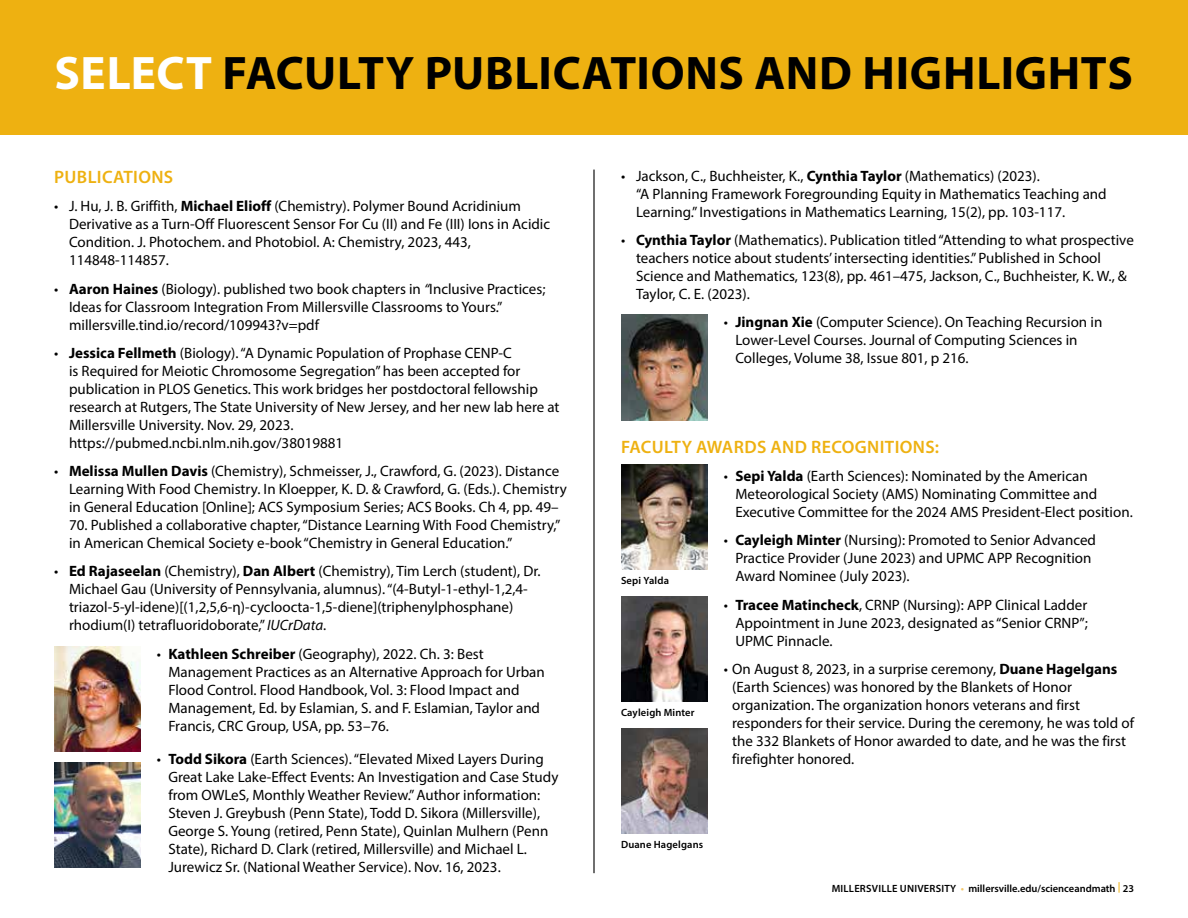
<style>
.page{position:relative;width:1188px;height:918px;background:#fff}
.page>*{position:absolute;margin:0;border:0;box-sizing:border-box;transform-origin:0 0}
.t1{font:700 47.25px "Myriad Pro";letter-spacing:.015em;color:#000}
.t2{font:600 18px "Myriad Pro";letter-spacing:.02em;color:#eeb111}
.t3{font:15px/18px "Myriad Pro";color:#000}
.t4{font:600 10.5px "Myriad Pro";letter-spacing:.015em;color:#000}
.s1{color:#fff}
.s2{font-weight:700}
.s3{font-style:italic}
.s4{color:#f4c86b}
.s5{color:#eeb111}
</style>
<div class="page">
<div style="left:0;top:0;width:1188px;height:135px;background:#eeb111"></div>
<img style="left:54px;top:646px;width:87px;height:105px">
<img style="left:54px;top:762px;width:87px;height:106px">
<img style="left:621px;top:315px;width:87px;height:105px">
<hr style="left:593px;top:170px;width:2px;height:703px;background:#000">
<img style="left:621px;top:596px;width:87px;height:106px">
<img style="left:621px;top:728px;width:87px;height:106px">
<img style="left:621px;top:464px;width:86px;height:106px">
<h1 class="t1" style="left:54px;top:43px;width:1080px"><span class="s1">SELECT</span> FACULTY PUBLICATIONS AND HIGHLIGHTS</h1>
<p class="t2" style="left:54px;top:166px;width:121px">PUBLICATIONS</p>
<p class="t3" style="left:69px;top:197px;width:483px;text-indent:-15px">• J. Hu, J. B. Griffith, <span class="s2">Michael Elioff</span> (Chemistry). Polymer Bound Acridinium Derivative as a Turn-Off Fluorescent Sensor For Cu (II) and Fe (III) Ions in Acidic Condition. J. Photochem. and Photobiol. A: Chemistry, 2023, 443, 114848-114857.</p>
<p class="t3" style="left:69px;top:279px;width:478px;text-indent:-15px">• <span class="s2">Aaron Haines</span> (Biology). published two book chapters in <span class="s3">“</span>Inclusive Practices;<br>Ideas for Classroom Integration From Millersville Classrooms to Yours.” millersville.tind.io/record/109943?v=pdf</p>
<p class="t3" style="left:69px;top:344px;width:492px;text-indent:-15px">• <span class="s2">Jessica Fellmeth</span> (Biology). “A Dynamic Population of Prophase CENP-C<br>is Required for Meiotic Chromosome Segregation” has been accepted for publication in PLOS Genetics. This work bridges her postdoctoral fellowship research at Rutgers, The State University of New Jersey, and her new lab here at Millersville University. Nov. 29, 2023. https://pubmed.ncbi.nlm.nih.gov/38019881</p>
<p class="t3" style="left:69px;top:462px;width:499px;text-indent:-15px">• <span class="s2">Melissa Mullen Davis</span> (Chemistry), Schmeisser, J., Crawford, G. (2023). Distance<br>Learning With Food Chemistry. In Kloepper, K. D. &amp; Crawford, G. (Eds.). Chemistry in General Education [Online]; ACS Symposium Series; ACS Books. Ch 4, pp. 49–</p>
<p class="t3" style="left:69px;top:516px;width:493px">70. Published a collaborative chapter, “Distance Learning With Food Chemistry,” in American Chemical Society e-book “Chemistry in General Education.”</p>
<p class="t3" style="left:69px;top:562px;width:473px;text-indent:-15px">• <span class="s2">Ed Rajaseelan</span> (Chemistry), <span class="s2">Dan Albert</span> (Chemistry), Tim Lerch (student), Dr.<br>Michael Gau (University of Pennsylvania, alumnus). “(4-Butyl-1-ethyl-1,2,4- triazol-5-yl-idene)[(1,2,5,6-η)-cycloocta-1,5-diene](triphenylphosphane) rhodium(I) tetrafluoridoborate,” <span class="s3">IUCrData</span>.</p>
<p class="t3" style="left:168px;top:644px;width:378px;text-indent:-12px">• <span class="s2">Kathleen Schreiber</span> (Geography), 2022. Ch. 3: Best Management Practices as an Alternative Approach for Urban Flood Control. Flood Handbook, Vol. 3: Flood Impact and Management, Ed. by Eslamian, S. and F. Eslamian, Taylor and Francis, CRC Group, USA, pp. 53–76.</p>
<p class="t3" style="left:168px;top:750px;width:392px;text-indent:-12px">• <span class="s2">Todd Sikora</span> (Earth Sciences). “Elevated Mixed Layers During Great Lake Lake-Effect Events: An Investigation and Case Study from OWLeS, Monthly Weather Review.” Author information:<br>Steven J. Greybush (Penn State), Todd D. Sikora (Millersville), George S. Young (retired, Penn State), Quinlan Mulhern (Penn State), Richard D. Clark (retired, Millersville) and Michael L.<br>Jurewicz Sr. (National Weather Service). Nov. 16, 2023.</p>
<p class="t3" style="left:636px;top:167px;width:472px;text-indent:-15px">• Jackson, C., Buchheister, K., <span class="s2">Cynthia Taylor</span> (Mathematics) (2023).<br>“A Planning Framework Foregrounding Equity in Mathematics Teaching and<br>Learning.” Investigations in Mathematics Learning, 15(2), pp. 103-117.</p>
<p class="t3" style="left:636px;top:231px;width:499px;text-indent:-15px">• <span class="s2">Cynthia Taylor</span> (Mathematics). Publication titled “Attending to what prospective teachers notice about students’ intersecting identities.” Published in School Science and Mathematics, 123(8), pp. 461–475, Jackson, C., Buchheister, K. W., &amp; Taylor, C. E. (2023).</p>
<p class="t3" style="left:735px;top:313px;width:368px;text-indent:-12px">• <span class="s2">Jingnan Xie</span> (Computer Science). On Teaching Recursion in<br>Lower-Level Courses. Journal of Computing Sciences in<br>Colleges, Volume 38, Issue 801, p 216.</p>
<p class="t2" style="left:621px;top:435px;width:319px">FACULTY AWARDS AND RECOGNITIONS:</p>
<p class="t3" style="left:735px;top:467px;width:399px;text-indent:-12px">• <span class="s2">Sepi Yalda</span> (Earth Sciences): Nominated by the American<br>Meteorological Society (AMS) Nominating Committee and<br>Executive Committee for the 2024 AMS President-Elect position.</p>
<p class="t3" style="left:735px;top:531px;width:362px;text-indent:-12px">• <span class="s2">Cayleigh Minter</span> (Nursing): Promoted to Senior Advanced<br>Practice Provider (June 2023) and UPMC APP Recognition<br>Award Nominee (July 2023).</p>
<p class="t3" style="left:735px;top:595px;width:354px;text-align:justify;text-indent:-12px">• <span class="s2">Tracee Matincheck</span>, CRNP (Nursing): APP Clinical Ladder Appointment in June 2023, designated as “Senior CRNP”; UPMC Pinnacle.</p>
<p class="t3" style="left:732px;top:660px;width:403px;text-indent:-8px">• On August 8, 2023, in a surprise ceremony, <span class="s2">Duane Hagelgans </span>(Earth Sciences) was honored by the Blankets of Honor organization. The organization honors veterans and first responders for their service. During the ceremony, he was told of the 332 Blankets of Honor awarded to date, and he was the first firefighter honored.</p>
<p class="t4" style="left:621px;top:574px;width:50px">Sepi Yalda</p>
<p class="t4" style="left:621px;top:706px;width:75px">Cayleigh Minter</p>
<p class="t4" style="left:621px;top:838px;width:84px">Duane Hagelgans</p>
<p class="t4" style="left:832px;top:881px;width:304px">MILLERSVILLE UNIVERSITY <span class="s4">•</span> millersville.edu/scienceandmath <span class="s5">|</span> 23</p>
</div>
